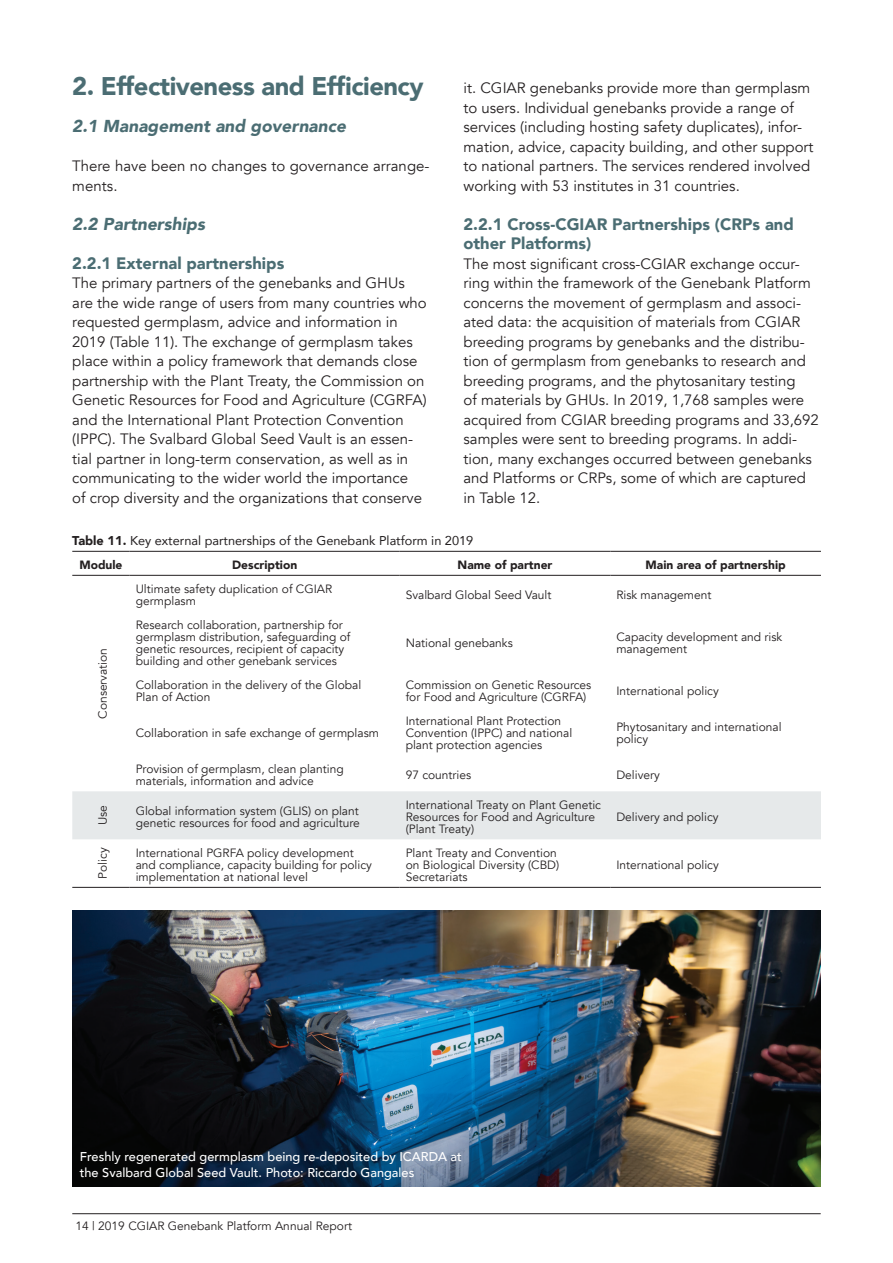
<style>
.page{position:relative;width:893px;height:1263px;background:#fff}
.page>*{position:absolute;margin:0;border:0;box-sizing:border-box;transform-origin:0 0}
.t1{font:900 25.5px "Avenir";letter-spacing:-.02em;color:#4b6d73}
.t2{font:italic 900 17.25px "Avenir";color:#4b6d73}
.t3{font:900 16.5px/19.5px "Avenir";color:#4b6d73}
.t4{font:15px/19.5px "Avenir";color:#231f20}
.t5{font:500 12.75px/15.8px "Avenir";color:#fff}
.t6{font:12.75px "Avenir";color:#231f20}
.t7{font:12px/12px "Avenir";color:#231f20}
.t8{font:900 12px "Avenir";color:#231f20}
.s1{font-weight:900}
</style>
<div class="page">
<hr style="left:72px;top:1213px;width:749px;height:1px;background:#231f20">
<div style="left:72px;top:791px;width:749px;height:48px;background:#e6e9ea"></div>
<hr style="left:72px;top:551px;width:58px;height:1px;background:#231f20">
<hr style="left:130px;top:551px;width:270px;height:1px;background:#231f20">
<hr style="left:400px;top:551px;width:210px;height:1px;background:#231f20">
<hr style="left:610px;top:551px;width:211px;height:1px;background:#231f20">
<hr style="left:72px;top:575px;width:58px;height:1px;background:#231f20">
<hr style="left:130px;top:575px;width:270px;height:1px;background:#231f20">
<hr style="left:400px;top:575px;width:210px;height:1px;background:#231f20">
<hr style="left:610px;top:575px;width:211px;height:1px;background:#231f20">
<hr style="left:72px;top:887px;width:58px;height:1px;background:#231f20">
<hr style="left:130px;top:887px;width:270px;height:1px;background:#231f20">
<hr style="left:400px;top:887px;width:210px;height:1px;background:#231f20">
<hr style="left:610px;top:887px;width:211px;height:1px;background:#231f20">
<img style="left:72px;top:910px;width:749px;height:276px">
<h1 class="t1" style="left:72px;top:64px;width:353px">2. Effectiveness and Efficiency</h1>
<p class="t2" style="left:72px;top:112px;width:275px">2.1 Management and governance</p>
<p class="t4" style="left:72px;top:156px;width:359px">There have been no changes to governance arrange&shy;ments.</p>
<p class="t2" style="left:72px;top:209px;width:134px">2.2 Partnerships</p>
<p class="t3" style="left:72px;top:253px;width:214px">2.2.1 External partnerships</p>
<p class="t4" style="left:72px;top:273px;width:356px">The primary partners of the genebanks and GHUs are the wide range of users from many countries who requested germplasm, advice and information in 2019 (Table 11). The exchange of germplasm takes place within a policy framework that demands close partnership with the Plant Treaty, the Commission on Genetic Resources for Food and Agriculture (CGRFA) and the International Plant Protection Convention (IPPC). The Svalbard Global Seed Vault is an essen&shy;tial partner in long-term conservation, as well as in communicating to the wider world the importance<br>of crop diversity and the organizations that conserve</p>
<p class="t4" style="left:463px;top:78px;width:351px">it. CGIAR genebanks provide more than germplasm to users. Individual genebanks provide a range of services (including hosting safety duplicates), infor&shy;mation, advice, capacity building, and other support to national partners. The services rendered involved working with 53 institutes in 31 countries.</p>
<p class="t3" style="left:463px;top:214px;width:332px">2.2.1 Cross-CGIAR Partnerships (CRPs and other Platforms)</p>
<p class="t4" style="left:463px;top:254px;width:357px">The most significant cross-CGIAR exchange occur&shy;ring within the framework of the Genebank Platform concerns the movement of germplasm and associ&shy;ated data: the acquisition of materials from CGIAR breeding programs by genebanks and the distribu&shy;tion of germplasm from genebanks to research and breeding programs, and the phytosanitary testing<br>of materials by GHUs. In 2019, 1,768 samples were acquired from CGIAR breeding programs and 33,692 samples were sent to breeding programs. In addi&shy;tion, many exchanges occurred between genebanks and Platforms or CRPs, some of which are captured in Table 12.</p>
<p class="t6" style="left:72px;top:530px;width:403px"><span class="s1">Table 11.</span> Key external partnerships of the Genebank Platform in 2019</p>
<p class="t8" style="left:79px;top:555px;width:45px">Module</p>
<p class="t8" style="left:232px;top:555px;width:67px">Description</p>
<p class="t8" style="left:458px;top:555px;width:96px">Name of partner</p>
<p class="t8" style="left:646px;top:555px;width:142px">Main area of partnership</p>
<p class="t7" style="left:97px;top:719px;width:72px;rotate:-90deg">Conservation</p>
<p class="t7" style="left:136px;top:583px;width:198px">Ultimate safety duplication of CGIAR germplasm</p>
<p class="t7" style="left:406px;top:589px;width:147px">Svalbard Global Seed Vault</p>
<p class="t7" style="left:616px;top:589px;width:97px">Risk management</p>
<p class="t7" style="left:136px;top:619px;width:216px">Research collaboration, partnership for germplasm distribution, safeguarding of genetic resources, recipient of capacity building and other genebank services</p>
<p class="t7" style="left:406px;top:637px;width:109px">National genebanks</p>
<p class="t7" style="left:616px;top:631px;width:168px">Capacity development and risk management</p>
<p class="t7" style="left:136px;top:679px;width:227px">Collaboration in the delivery of the Global<br>Plan of Action</p>
<p class="t7" style="left:406px;top:679px;width:187px">Commission on Genetic Resources for Food and Agriculture (CGRFA)</p>
<p class="t7" style="left:616px;top:685px;width:104px">International policy</p>
<p class="t7" style="left:136px;top:727px;width:245px">Collaboration in safe exchange of germplasm</p>
<p class="t7" style="left:406px;top:715px;width:168px">International Plant Protection<br>Convention (IPPC) and national plant protection agencies</p>
<p class="t7" style="left:616px;top:721px;width:167px">Phytosanitary and international policy</p>
<p class="t7" style="left:136px;top:763px;width:209px">Provision of germplasm, clean planting materials, information and advice</p>
<p class="t7" style="left:406px;top:769px;width:67px">97 countries</p>
<p class="t7" style="left:616px;top:769px;width:45px">Delivery</p>
<p class="t7" style="left:97px;top:825px;width:22px;rotate:-90deg">Use</p>
<p class="t7" style="left:136px;top:805px;width:226px">Global information system (GLIS) on plant genetic resources for food and agriculture</p>
<p class="t7" style="left:406px;top:799px;width:197px">International Treaty on Plant Genetic<br>Resources for Food and Agriculture (Plant Treaty)</p>
<p class="t7" style="left:97px;top:879px;width:33px;rotate:-90deg">Policy</p>
<p class="t7" style="left:136px;top:847px;width:238px">International PGRFA policy development and compliance, capacity building for policy implementation at national level</p>
<p class="t7" style="left:406px;top:847px;width:155px">Plant Treaty and Convention on Biological Diversity (CBD)<br>Secretariats</p>
<p class="t7" style="left:616px;top:811px;width:104px">Delivery and policy</p>
<p class="t7" style="left:616px;top:859px;width:104px">International policy</p>
<p class="t5" style="left:80px;top:1148px;width:384px">Freshly regenerated germplasm being re-deposited by ICARDA at the Svalbard Global Seed Vault. Photo: Riccardo Gangales</p>
<p class="t7" style="left:76px;top:1220px;width:278px">14 | 2019 CGIAR Genebank Platform Annual Report</p>
</div>
